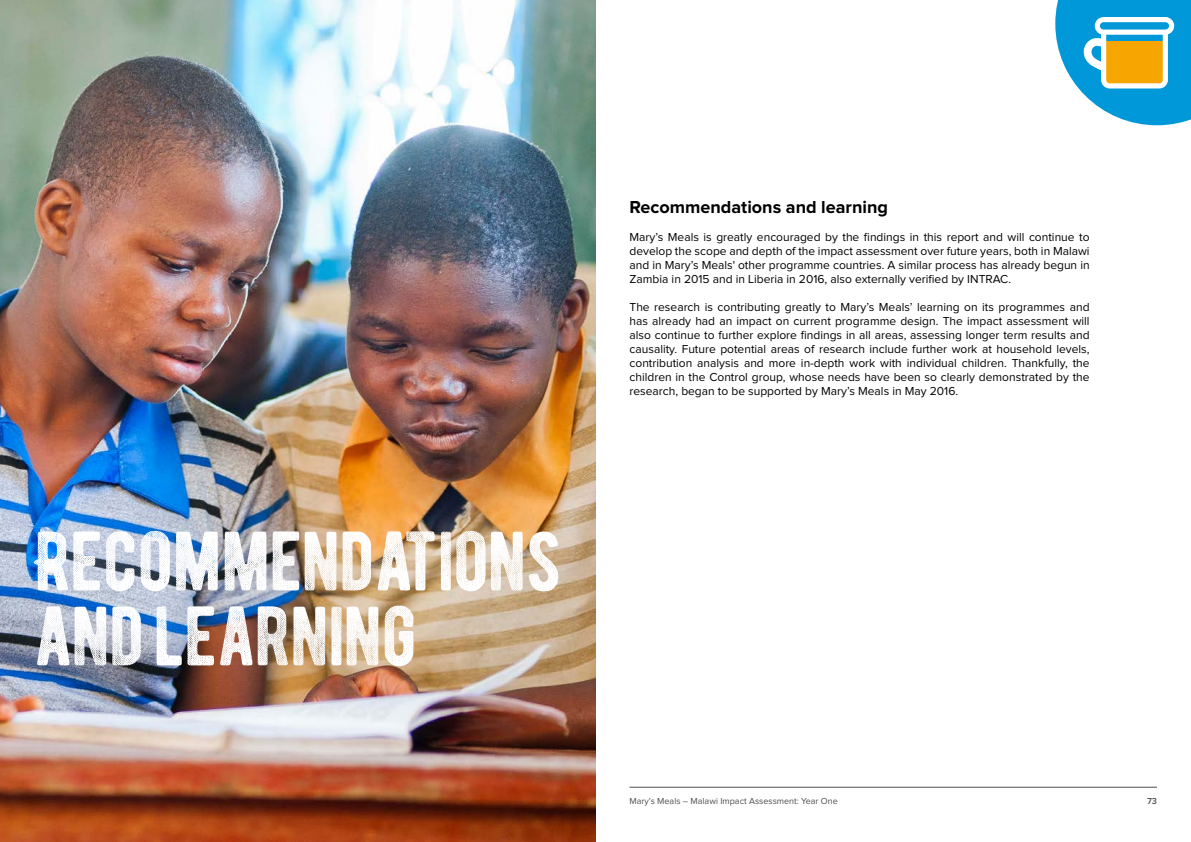
<style>
.page{position:relative;width:1191px;height:842px;background:#fff}
.page>*{position:absolute;margin:0;border:0;box-sizing:border-box;transform-origin:0 0}
.t1{font:84.1px/74.9px "BERNIERDISTRESSED";color:#fff}
.t2{font:700 18px "Proxima Nova";color:#000}
.t3{font:12px/14px "Proxima Nova";color:#000;text-align:justify}
.t4{font:9px "Proxima Nova";color:#504e4d}
.t5{font:600 9px "Proxima Nova";color:#504e4d}
</style>
<div class="page">
<hr style="left:629px;top:787px;width:528px;height:1px;background:#504e4d">
<img style="left:0;top:0;width:595px;height:842px">
<svg style="left:1055px;top:0;width:136px;height:125px"></svg>
<h1 class="t1" style="left:34px;top:508px;width:529px">R E C O M M E N D AT IO N S<br>A N D L E A R N IN G</h1>
<h2 class="t2" style="left:629px;top:198px;width:260px">Recommendations and learning</h2>
<p class="t3" style="left:629px;top:230px;width:461px">Mary’s Meals is greatly encouraged by the findings in this report and will continue to develop the scope and depth of the impact assessment over future years, both in Malawi and in Mary’s Meals' other programme countries. A similar process has already begun in Zambia in 2015 and in Liberia in 2016, also externally verified by INTRAC.</p>
<p class="t3" style="left:629px;top:300px;width:461px">The research is contributing greatly to Mary’s Meals’ learning on its programmes and has already had an impact on current programme design. The impact assessment will also continue to further explore findings in all areas, assessing longer term results and causality. Future potential areas of research include further work at household levels, contribution analysis and more in-depth work with individual children. Thankfully, the children in the Control group, whose needs have been so clearly demonstrated by the research, began to be supported by Mary’s Meals in May 2016.</p>
<p class="t4" style="left:629px;top:797px;width:210px">Mary’s Meals – Malawi Impact Assessment: Year One</p>
<p class="t5" style="left:1147px;top:797px;width:11px">73</p>
</div>
